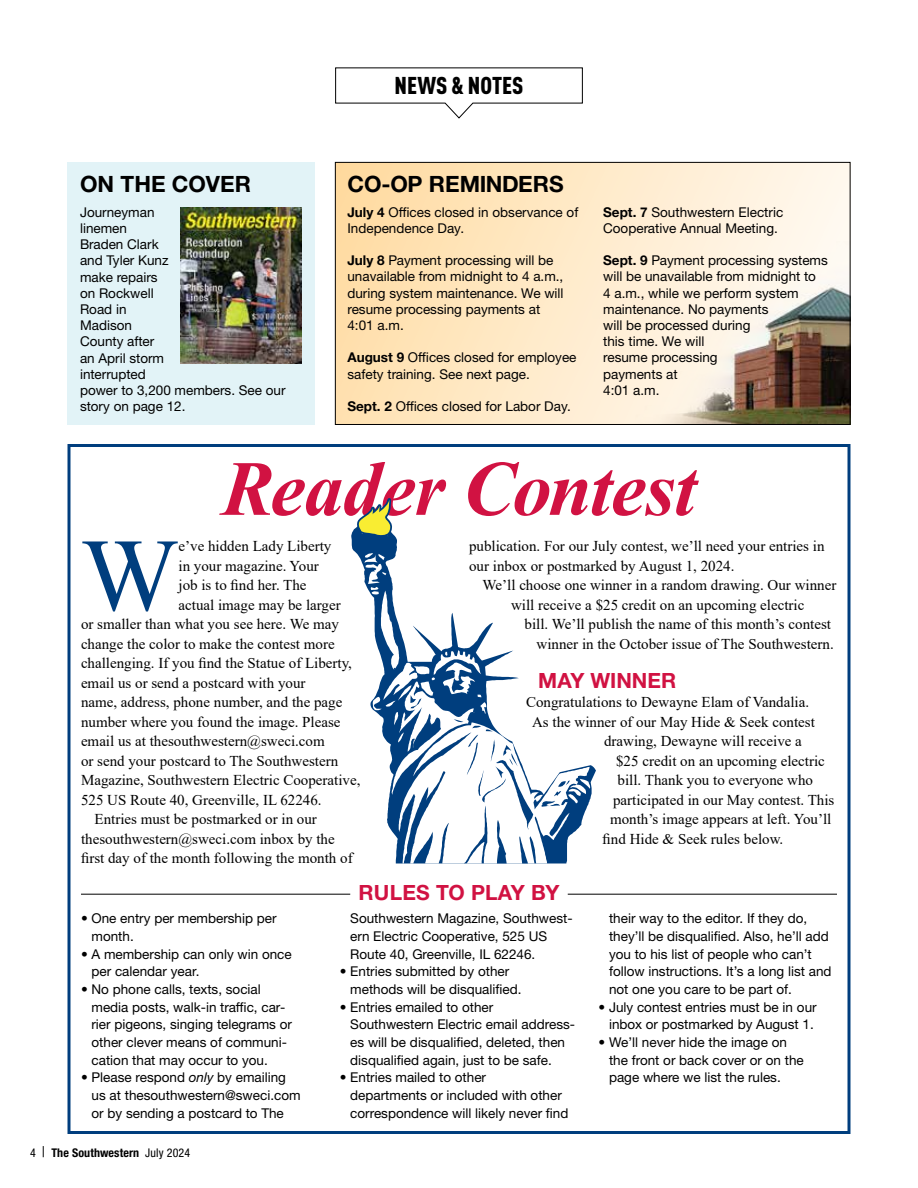
<style>
.page{position:relative;width:918px;height:1188px;background:#fff}
.page>*{position:absolute;margin:0;border:0;box-sizing:border-box;transform-origin:0 0}
.t1{font:103.35px "Times New Roman";color:#003e7e}
.t2{font:italic 700 78px "Times New Roman";letter-spacing:-.01em;color:#d11242}
.t3{font:900 condensed 24px "DINOT";color:#000}
.t4{font:700 22.5px "Helvetica Neue LTW1 G";color:#000}
.t5{font:700 21px "Helvetica Neue LTW1 G";color:#d11242}
.t6{font:15px/19.5px "Times New Roman";color:#000}
.t7{font:13.5px/16.2px "Helvetica Neue LTW1 G";color:#000}
.t8{font:700 condensed 12px "Helvetica Neue LTW1 G";letter-spacing:.01em;color:#000}
.s1{font-weight:700}
.s2{font-style:italic}
.s3{font-weight:400}
.s4{font-weight:400;font-size:15px}
</style>
<div class="page">
<div style="left:335px;top:162px;width:515px;height:262px;background:linear-gradient(to right,#ffdea9,#fff9f0)"></div>
<img style="left:593px;top:242px;width:255px;height:181px">
<div style="left:335px;top:162px;width:515px;height:263px;border:1px solid #000"></div>
<svg style="left:335px;top:67px;width:248px;height:52px"></svg>
<div style="left:68px;top:162px;width:247px;height:263px;background:#e2f3f7"></div>
<div style="left:68px;top:444px;width:782px;height:690px;border:3px solid #003e7e"></div>
<hr style="left:81px;top:894px;width:269px;height:1px;background:#000">
<hr style="left:568px;top:894px;width:269px;height:1px;background:#000">
<svg style="left:351px;top:521px;width:245px;height:279px"></svg>
<svg style="left:364px;top:553px;width:226px;height:311px"></svg>
<svg style="left:358px;top:500px;width:35px;height:39px"></svg>
<img style="left:180px;top:207px;width:121px;height:157px">
<h3 class="t3" style="left:395px;top:71px;width:130px">NEWS &amp; NOTES</h3>
<h3 class="t4" style="left:80px;top:170px;width:173px">ON THE COVER</h3>
<h3 class="t4" style="left:347px;top:170px;width:218px">CO-OP REMINDERS</h3>
<p class="t7" style="left:80px;top:204px;width:207px">Journeyman<br>linemen<br>Braden Clark<br>and Tyler Kunz<br>make repairs<br>on Rockwell<br>Road in<br>Madison<br>County after<br>an April storm<br>interrupted<br>power to 3,200 members. See our story on page 12.</p>
<p class="t7" style="left:347px;top:204px;width:232px"><span class="s1">July 4</span> Offices closed in observance of<br>Independence Day.</p>
<p class="t7" style="left:347px;top:252px;width:218px"><span class="s1">July 8</span> Payment processing will be unavailable from midnight to 4 a.m., during system maintenance. We will resume processing payments at<br>4:01 a.m.</p>
<p class="t7" style="left:347px;top:349px;width:231px"><span class="s1">August 9</span> Offices closed for employee safety training. See next page.</p>
<p class="t7" style="left:347px;top:398px;width:225px"><span class="s1">Sept. 2</span> Offices closed for Labor Day.</p>
<p class="t7" style="left:603px;top:204px;width:182px"><span class="s1">Sept. 7</span> Southwestern Electric<br>Cooperative Annual Meeting.</p>
<p class="t7" style="left:603px;top:252px;width:226px"><span class="s1">Sept. 9</span> Payment processing systems will be unavailable from midnight to<br>4 a.m., while we perform system maintenance. No payments<br>will be processed during<br>this time. We will<br>resume processing<br>payments at<br>4:01 a.m.</p>
<h2 class="t2" style="left:222px;top:434px;width:476px">Reader Contest</h2>
<h1 class="t1" style="left:81px;top:502px;width:99px">W</h1>
<p class="t6" style="left:179px;top:536px;width:154px">e’ve hidden Lady Liberty</p>
<p class="t6" style="left:179px;top:556px;width:142px">in your magazine. Your</p>
<p class="t6" style="left:179px;top:575px;width:130px">job is to find her. The</p>
<p class="t6" style="left:179px;top:595px;width:164px">actual image may be larger</p>
<p class="t6" style="left:81px;top:614px;width:260px">or smaller than what you see here. We may</p>
<p class="t6" style="left:81px;top:634px;width:255px">change the color to make the contest more</p>
<p class="t6" style="left:81px;top:653px;width:273px">challenging. If you find the Statue of Liberty,</p>
<p class="t6" style="left:81px;top:673px;width:226px">email us or send a postcard with your</p>
<p class="t6" style="left:81px;top:692px;width:263px">name, address, phone number, and the page</p>
<p class="t6" style="left:81px;top:712px;width:261px">number where you found the image. Please</p>
<p class="t6" style="left:81px;top:731px;width:245px">email us at thesouthwestern@sweci.com</p>
<p class="t6" style="left:81px;top:751px;width:259px">or send your postcard to The Southwestern</p>
<p class="t6" style="left:81px;top:770px;width:281px">Magazine, Southwestern Electric Cooperative,</p>
<p class="t6" style="left:81px;top:790px;width:242px">525 US Route 40, Greenville, IL 62246.</p>
<p class="t6" style="left:95px;top:809px;width:224px">Entries must be postmarked or in our</p>
<p class="t6" style="left:81px;top:829px;width:255px">thesouthwestern@sweci.com inbox by the</p>
<p class="t6" style="left:81px;top:848px;width:273px">first day of the month following the month of</p>
<p class="t6" style="left:469px;top:536px;width:357px">publication. For our July contest, we’ll need your entries in our inbox or postmarked by August 1, 2024.</p>
<p class="t6" style="left:483px;top:575px;width:355px;text-align:center">We’ll choose one winner in a random drawing. Our winner will receive a $25 credit on an upcoming electric</p>
<p class="t6" style="left:525px;top:614px;width:311px;text-align:right">bill. We’ll publish the name of this month’s contest winner in the October issue of The Southwestern.</p>
<h3 class="t5" style="left:538px;top:667px;width:140px">MAY WINNER</h3>
<p class="t6" style="left:526px;top:692px;width:284px">Congratulations to Dewayne Elam of Vandalia.</p>
<p class="t6" style="left:532px;top:712px;width:284px">As the winner of our May Hide &amp; Seek contest</p>
<p class="t6" style="left:604px;top:731px;width:199px">drawing, Dewayne will receive a</p>
<p class="t6" style="left:616px;top:751px;width:210px">$25 credit on an upcoming electric</p>
<p class="t6" style="left:618px;top:770px;width:197px">bill. Thank you to everyone who</p>
<p class="t6" style="left:613px;top:790px;width:223px">participated in our May contest. This</p>
<p class="t6" style="left:610px;top:809px;width:223px">month’s image appears at left. You’ll</p>
<p class="t6" style="left:603px;top:829px;width:182px">find Hide &amp; Seek rules below.</p>
<p class="t7" style="left:92px;top:909px;width:187px;line-height:17.7px;text-indent:-11px">• One entry per membership per month.</p>
<p class="t7" style="left:92px;top:945px;width:202px;line-height:17.7px;text-indent:-11px">• A membership can only win once per calendar year.</p>
<p class="t7" style="left:92px;top:980px;width:202px;line-height:17.7px;text-indent:-11px">• No phone calls, texts, social media posts, walk-in traffic, car&shy;rier pigeons, singing telegrams or other clever means of communi&shy;cation that may occur to you.</p>
<p class="t7" style="left:92px;top:1069px;width:211px;line-height:17.7px;text-indent:-11px">• Please respond <span class="s2">only</span> by emailing us at thesouthwestern@sweci.com or by sending a postcard to The</p>
<p class="t8" style="left:30px;top:1146px;width:162px"><span class="s3">4</span> <span class="s4">|</span> The Southwestern <span class="s3">July 2024</span></p>
<h3 class="t5" style="left:359px;top:880px;width:202px">RULES TO PLAY BY</h3>
<p class="t7" style="left:350px;top:909px;width:224px;line-height:17.7px">Southwestern Magazine, Southwest&shy;ern Electric Cooperative, 525 US<br>Route 40, Greenville, IL 62246.</p>
<p class="t7" style="left:350px;top:962px;width:173px;line-height:17.7px;text-indent:-11px">• Entries submitted by other methods will be disqualified.</p>
<p class="t7" style="left:350px;top:998px;width:226px;line-height:17.7px;text-indent:-11px">• Entries emailed to other Southwestern Electric email address&shy;es will be disqualified, deleted, then disqualified again, just to be safe.</p>
<p class="t7" style="left:350px;top:1069px;width:220px;line-height:17.7px;text-indent:-11px">• Entries mailed to other<br>departments or included with other correspondence will likely never find</p>
<p class="t7" style="left:609px;top:909px;width:224px;line-height:17.7px">their way to the editor. If they do, they’ll be disqualified. Also, he’ll add you to his list of people who can’t follow instructions. It’s a long list and not one you care to be part of.</p>
<p class="t7" style="left:599px;top:998px;width:220px;line-height:17.7px;text-align:center">• July contest entries must be in our inbox or postmarked by August 1.</p>
<p class="t7" style="left:609px;top:1033px;width:196px;line-height:17.7px;text-indent:-11px">• We’ll never hide the image on the front or back cover or on the page where we list the rules.</p>
</div>
